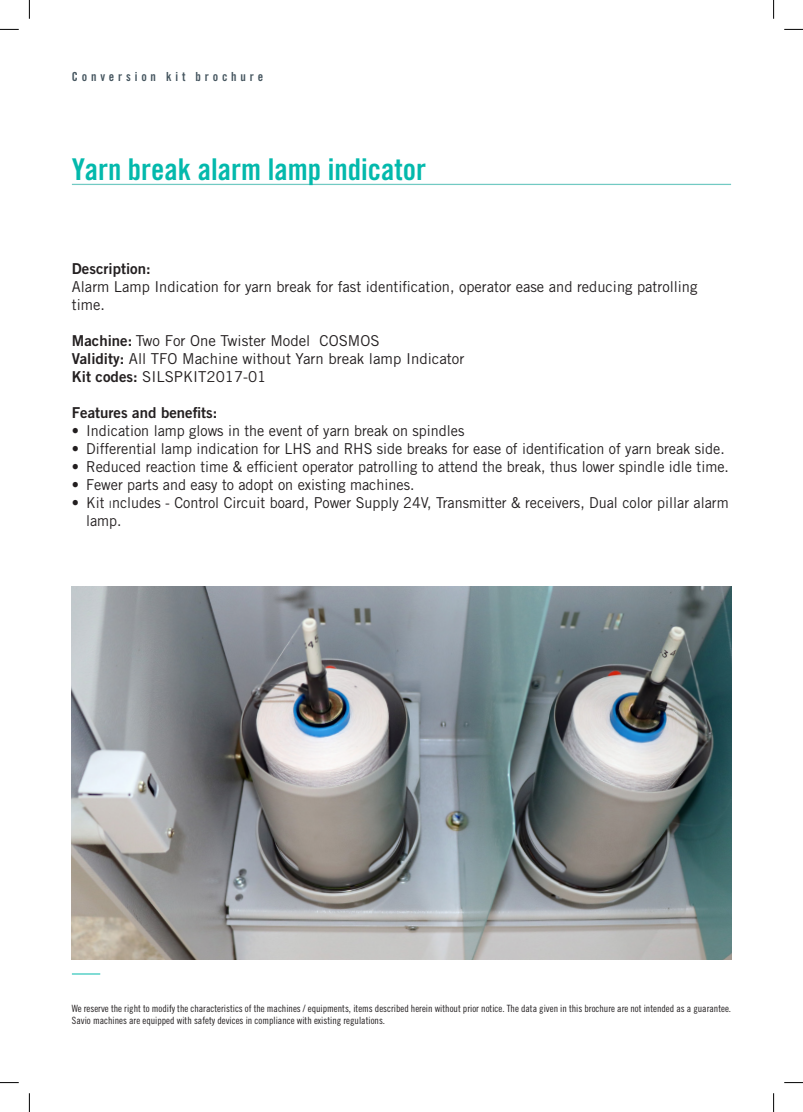
<style>
.page{position:relative;width:803px;height:1112px;background:#fff}
.page>*{position:absolute;margin:0;border:0;box-sizing:border-box;transform-origin:0 0}
.t1{font:30px "Trade Gothic LT Std Bd Cn 20";color:#03b9ac}
.t2{font:15px/18px "Trade Gothic LT Std";color:#231f20;scale:.96 1}
.t3{font:15px/18px "Trade Gothic LT Std";color:#231f20}
.t4{font:15px "Trade Gothic LT Std Bd 2";color:#231f20}
.t5{font:12.5px "Trade Gothic LT Std Bd Cn 20";letter-spacing:.31em;color:#45555f}
.t6{font:10px/12px "Trade Gothic LT Std Cn 18";color:#231f20}
.s1{font-family:"Trade Gothic LT Std Bd 2"}
.s2{font-size:10px}
</style>
<div class="page">
<hr style="left:72px;top:184px;width:659px;height:1px;background:#72cac3">
<img style="left:72px;top:586px;width:659px;height:373px">
<svg style="left:72px;top:973px;width:28px;height:1px"></svg>
<svg style="left:0;top:29px;width:19px;height:1px"></svg>
<svg style="left:784px;top:29px;width:19px;height:1px"></svg>
<svg style="left:0;top:1082px;width:19px;height:1px"></svg>
<svg style="left:784px;top:1082px;width:19px;height:1px"></svg>
<svg style="left:29px;top:0;width:1px;height:19px"></svg>
<svg style="left:29px;top:1093px;width:1px;height:18px"></svg>
<svg style="left:773px;top:0;width:1px;height:19px"></svg>
<svg style="left:773px;top:1093px;width:1px;height:18px"></svg>
<p class="t5" style="left:72px;top:69px;width:193px">Conversion kit brochure</p>
<p class="t1" style="left:72px;top:151px;width:356px">Yarn break alarm lamp indicator</p>
<p class="t4" style="left:72px;top:259px;width:80px">Description:</p>
<p class="t3" style="left:72px;top:277px;width:627px">Alarm Lamp Indication for yarn break for fast identification, operator ease and reducing patrolling time.</p>
<p class="t3" style="left:72px;top:331px;width:309px"><span class="s1">Machine:</span> Two For One Twister Model COSMOS</p>
<p class="t3" style="left:72px;top:349px;width:394px"><span class="s1">Validity:</span> All TFO Machine without Yarn break lamp Indicator</p>
<p class="t3" style="left:72px;top:367px;width:196px"><span class="s1">Kit codes:</span> SILSPKIT2017-01</p>
<p class="t4" style="left:72px;top:403px;width:147px">Features and benefits:</p>
<p class="t2" style="left:72px;top:421px;width:410px">• Indication lamp glows in the event of yarn break on spindles</p>
<p class="t2" style="left:72px;top:439px;width:682px">• Differential lamp indication for LHS and RHS side breaks for ease of identification of yarn break side.</p>
<p class="t2" style="left:72px;top:457px;width:686px">• Reduced reaction time &amp; efficient operator patrolling to attend the break, thus lower spindle idle time.</p>
<p class="t2" style="left:72px;top:475px;width:358px">• Fewer parts and easy to adopt on existing machines.</p>
<p class="t2" style="left:86px;top:493px;width:671px;text-indent:-14px">• Kit <span class="s2">I</span>ncludes - Control Circuit board, Power Supply 24V, Transmitter &amp; receivers, Dual color pillar alarm lamp.</p>
<p class="t6" style="left:72px;top:1002px;width:661px">We reserve the right to modify the characteristics of the machines / equipments, items described herein without prior notice. The data given in this brochure are not intended as a guarantee.<br>Savio machines are equipped with safety devices in compliance with existing regulations.</p>
</div>
